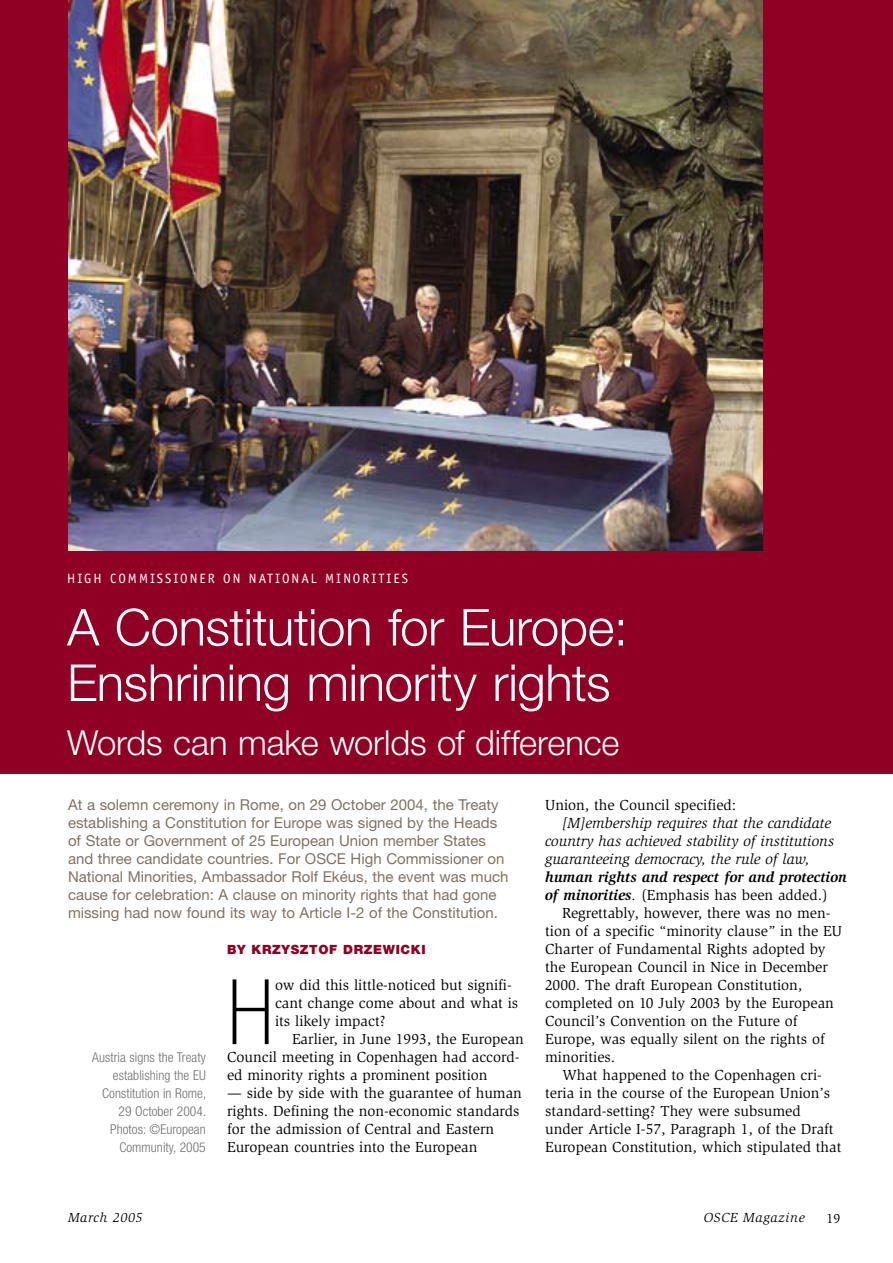
<style>
.page{position:relative;width:893px;height:1263px;background:#fff}
.page>*{position:absolute;margin:0;border:0;box-sizing:border-box;transform-origin:0 0}
.t1{font:100 condensed 90.6px "Helvetica Neue";color:#000}
.t2{font:300 51px/55.5px "Helvetica Neue";letter-spacing:-.01em;color:#fff}
.t3{font:300 34.5px "Helvetica Neue";letter-spacing:-.005em;color:#fff}
.t4{font:15px/18px "Slimbach";color:#000}
.t5{font:15px/18px "Helvetica Neue";color:#7f7265}
.t6{font:italic 15px/18px "Slimbach";color:#000}
.t7{font:italic 700 15px/18px "Slimbach";color:#000}
.t8{font:300 condensed 13.5px/18px "Helvetica Neue";letter-spacing:.005em;color:#6f6f6f;text-align:right}
.t9{font:13.5px "Officina Sans";letter-spacing:.15em;color:#fff}
.t10{font:italic 13.5px "Slimbach";letter-spacing:.05em;color:#000}
.t11{font:13.5px "Slimbach";color:#000}
.t12{font:900 12.75px "Helvetica Neue";letter-spacing:.05em;color:#8f0024}
.s1{font-weight:400}
.s2{font-weight:400;font-style:normal}
</style>
<div class="page">
<div style="left:0;top:0;width:893px;height:774px;background:#8f0024"></div>
<img style="left:68px;top:0;width:694px;height:550px">
<p class="t9" style="left:67px;top:571px;width:342px">HIGH COMMISSIONER ON NATIONAL MINORITIES</p>
<h2 class="t2" style="left:67px;top:598px;width:562px">A Constitution for Europe:<br>Enshrining minority rights</h2>
<h3 class="t3" style="left:67px;top:722px;width:554px">Words can make worlds of difference</h3>
<p class="t5" style="left:68px;top:795px;width:442px">At a solemn ceremony in Rome, on 29 October 2004, the Treaty establishing a Constitution for Europe was signed by the Heads of State or Government of 25 European Union member States and three candidate countries. For OSCE High Commissioner on National Minorities, Ambassador Rolf Ekéus, the event was much cause for celebration: A clause on minority rights that had gone missing had now found its way to Article I-2 of the Constitution.</p>
<p class="t8" style="left:92px;top:1048px;width:116px">Austria signs the Treaty establishing the EU<br>Constitution in Rome,<br>29 October 2004.<br>Photos: ©European<br>Community, 2005</p>
<p class="t12" style="left:227px;top:942px;width:200px">BY KRZYSZTOF DRZEWICKI</p>
<h1 class="t1" style="left:227px;top:961px;width:49px">H</h1>
<p class="t4" style="left:275px;top:976px;width:245px">ow did this little-noticed but signifi&shy;cant change come about and what is its likely impact?</p>
<p class="t4" style="left:227px;top:1030px;width:298px;text-indent:65px">Earlier, in June 1993, the European<br>Council meeting in Copenhagen had accord&shy;ed minority rights a prominent position</p>
<p class="t4" style="left:227px;top:1084px;width:296px">— side by side with the guarantee of human rights. Defining the non-economic standards for the admission of Central and Eastern European countries into the European</p>
<p class="t4" style="left:545px;top:796px;width:193px">Union, the Council specified:</p>
<p class="t6" style="left:545px;top:814px;width:290px;text-indent:17px">[M]embership requires that the candidate country has achieved stability of institutions guaranteeing democracy, the rule of law,</p>
<p class="t7" style="left:545px;top:868px;width:303px">human rights and respect for and protection of minorities<span class="s1">.</span> <span class="s2">(Emphasis has been added.)</span></p>
<p class="t4" style="left:545px;top:904px;width:298px;text-indent:17px">Regrettably, however, there was no men&shy;tion of a specific “minority clause” in the EU Charter of Fundamental Rights adopted by the European Council in Nice in December 2000. The draft European Constitution, completed on 10 July 2003 by the European Council’s Convention on the Future of Europe, was equally silent on the rights of minorities.</p>
<p class="t4" style="left:545px;top:1066px;width:298px;text-indent:17px">What happened to the Copenhagen cri&shy;teria in the course of the European Union’s standard-setting? They were subsumed under Article I-57, Paragraph 1, of the Draft European Constitution, which stipulated that</p>
<p class="t10" style="left:68px;top:1210px;width:76px">March 2005</p>
<p class="t10" style="left:704px;top:1210px;width:102px">OSCE Magazine</p>
<p class="t11" style="left:826px;top:1210px;width:15px">19</p>
</div>
